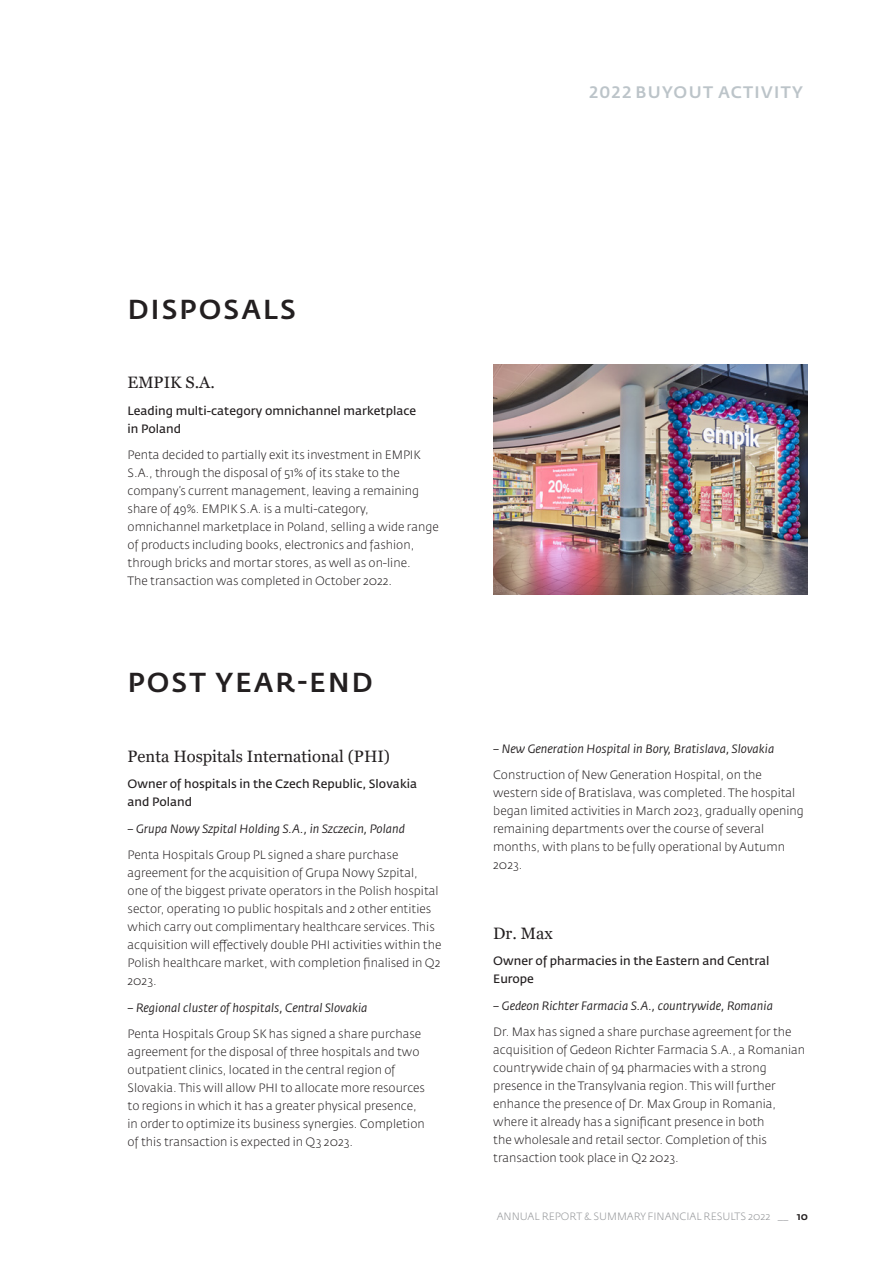
<style>
.page{position:relative;width:893px;height:1263px;background:#fff}
.page>*{position:absolute;margin:0;border:0;box-sizing:border-box;transform-origin:0 0}
._01_Nadpis_01{font:500 27.15px "Fedra Sans Pro";letter-spacing:.08em;color:#231f20}
._01_Nadpis_02{font:16.5px "Georgia";color:#231f20}
._01_Nadpis_01_next_p{font:500 16.5px "Fedra Sans Pro";letter-spacing:.08em;color:#bcc4c9}
._02_BODYTEXT_-_zákla{font:300 12px/18px "Fedra Sans Pro";color:#231f20}
._02_BODYTEXT_-_zákla-2{font:italic 12px "Fedra Sans Pro";color:#231f20}
._02_BODYTEXT__perex{font:600 12px/18px "Fedra Sans Pro";color:#231f20}
.t1{font:300 10.5px "Fedra Sans Pro";color:#939598}
.s1{font-weight:500;color:#231f20}
</style>
<div class="page">
<img style="left:493px;top:365px;width:315px;height:230px">
<p class="_01_Nadpis_01_next_p" style="left:589px;top:82px;width:215px">2022 BUYOUT ACTIVITY</p>
<p class="_01_Nadpis_01" style="left:128px;top:292px;width:170px">DISPOSALS</p>
<p class="_01_Nadpis_02" style="left:128px;top:373px;width:86px">EMPIK S.A.</p>
<p class="_02_BODYTEXT__perex" style="left:128px;top:402px;width:290px">Leading multi-category omnichannel marketplace in Poland</p>
<p class="_02_BODYTEXT_-_zákla" style="left:128px;top:446px;width:313px">Penta decided to partially exit its investment in EMPIK S.A., through the disposal of 51% of its stake to the company’s current management, leaving a remaining share of 49%. EMPIK S.A. is a multi-category, omnichannel marketplace in Poland, selling a wide range of products including books, electronics and fashion, through bricks and mortar stores, as well as on-line.<br>The transaction was completed in October 2022.</p>
<p class="_01_Nadpis_01" style="left:128px;top:666px;width:246px">POST YEAR-END</p>
<p class="_01_Nadpis_02" style="left:128px;top:746px;width:264px">Penta Hospitals International (PHI)</p>
<p class="_02_BODYTEXT__perex" style="left:128px;top:775px;width:291px">Owner of hospitals in the Czech Republic, Slovakia and Poland</p>
<p class="_02_BODYTEXT_-_zákla-2" style="left:128px;top:821px;width:279px">– Grupa Nowy Szpital Holding S.A., in Szczecin, Poland</p>
<p class="_02_BODYTEXT_-_zákla" style="left:128px;top:846px;width:315px">Penta Hospitals Group PL signed a share purchase agreement for the acquisition of Grupa Nowy Szpital, one of the biggest private operators in the Polish hospital sector, operating 10 public hospitals and 2 other entities which carry out complimentary healthcare services. This acquisition will effectively double PHI activities within the Polish healthcare market, with completion finalised in Q2<br>2023.</p>
<p class="_02_BODYTEXT_-_zákla-2" style="left:128px;top:1000px;width:241px">– Regional cluster of hospitals, Central Slovakia</p>
<p class="_02_BODYTEXT_-_zákla" style="left:128px;top:1025px;width:299px">Penta Hospitals Group SK has signed a share purchase agreement for the disposal of three hospitals and two outpatient clinics, located in the central region of Slovakia. This will allow PHI to allocate more resources to regions in which it has a greater physical presence, in order to optimize its business synergies. Completion of this transaction is expected in Q3 2023.</p>
<p class="_02_BODYTEXT_-_zákla-2" style="left:493px;top:741px;width:283px">– New Generation Hospital in Bory, Bratislava, Slovakia</p>
<p class="_02_BODYTEXT_-_zákla" style="left:493px;top:766px;width:312px">Construction of New Generation Hospital, on the western side of Bratislava, was completed. The hospital began limited activities in March 2023, gradually opening remaining departments over the course of several months, with plans to be fully operational by Autumn 2023.</p>
<p class="_01_Nadpis_02" style="left:493px;top:923px;width:61px">Dr. Max</p>
<p class="_02_BODYTEXT__perex" style="left:493px;top:952px;width:278px">Owner of pharmacies in the Eastern and Central<br>Europe</p>
<p class="_02_BODYTEXT_-_zákla-2" style="left:493px;top:998px;width:281px">– Gedeon Richter Farmacia S.A., countrywide, Romania</p>
<p class="_02_BODYTEXT_-_zákla" style="left:493px;top:1023px;width:313px">Dr. Max has signed a share purchase agreement for the acquisition of Gedeon Richter Farmacia S.A., a Romanian countrywide chain of 94 pharmacies with a strong presence in the Transylvania region. This will further enhance the presence of Dr. Max Group in Romania, where it already has a significant presence in both<br>the wholesale and retail sector. Completion of this transaction took place in Q2 2023.</p>
<p class="t1" style="left:497px;top:1210px;width:313px">ANNUAL REPORT &amp; SUMMARY FINANCIAL RESULTS 2022 _ _ <span class="s1">10</span></p>
</div>
